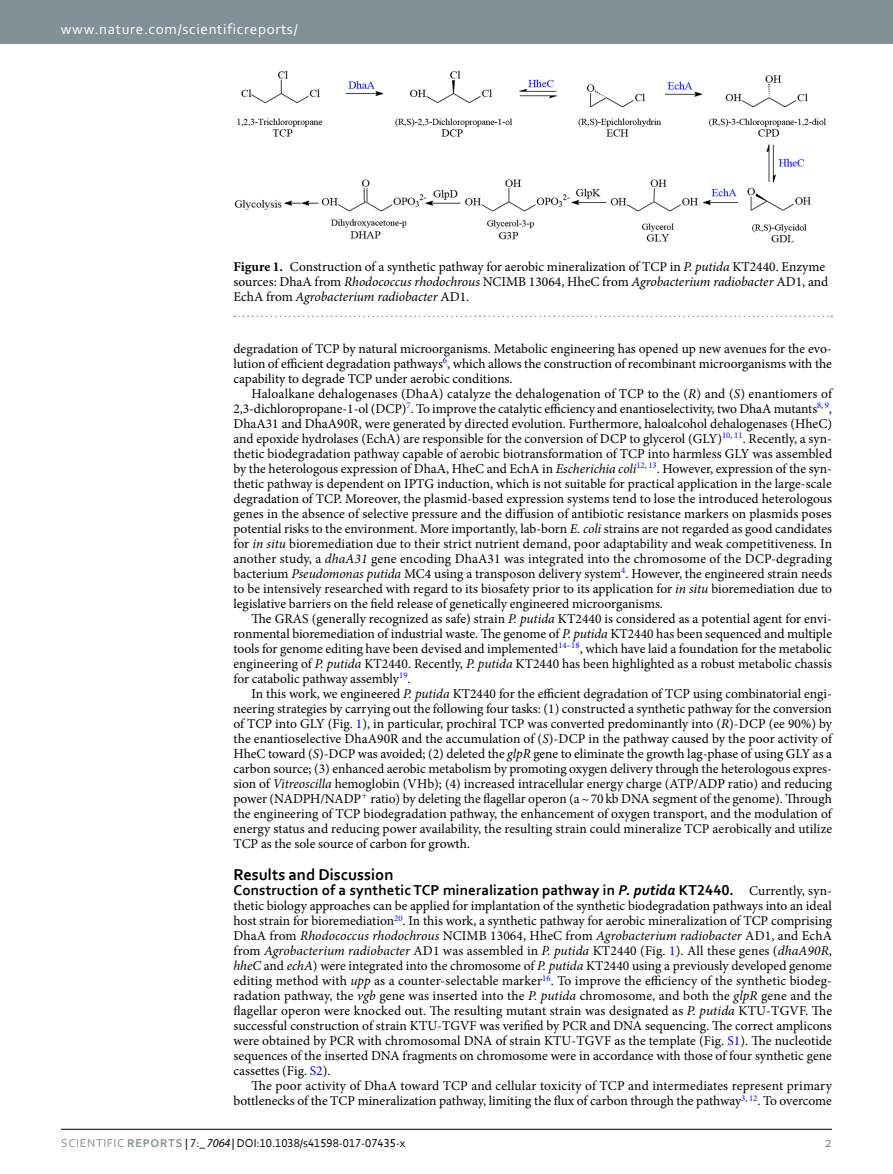
<style>
.page{position:relative;width:893px;height:1174px;background:#fff}
.page>*{position:absolute;margin:0;border:0;box-sizing:border-box;transform-origin:0 0}
.t1{font:700 16.5px "Corbel";color:#000}
.t2{font:700 15px "Corbel";letter-spacing:.01em;color:#000}
.t3{font:15px "Corbel 2";letter-spacing:.045em;color:#fff}
.t4{font:15px "Corbel 2";color:#839097}
.t5{font:13.5px/15px "Minion Pro";color:#000;text-align:justify}
.t6{font:12px "Corbel";color:#000}
.s1{font-weight:700}
.s2{font-style:italic}
.s3{color:#00f}
.s4{font-family:"Minion Pro";font-weight:400;font-size:13.5px}
.s5{font-family:"Corbel 2";color:#839097}
.s6{font-family:"Corbel Bold 2";color:#839097}
.s7{font-family:"Myriad Pro";font-style:italic}
</style>
<div class="page">
<div style="left:0;top:0;width:893px;height:43px;background:#839097"></div>
<hr style="left:61px;top:1129px;width:771px;height:1px;background:#000">
<img style="left:234px;top:70px;width:592px;height:173px">
<svg style="left:234px;top:316px;width:598px;height:1px"></svg>
<p class="t3" style="left:61px;top:19px;width:238px">www.nature.com/scientificreports/</p>
<p class="t5" style="left:233px;top:260px;width:596px;text-align:left"><span class="s1">Figure 1.</span> Construction of a synthetic pathway for aerobic mineralization of TCP in <span class="s2">P. putida</span> KT2440. Enzyme sources: DhaA from <span class="s2">Rhodococcus rhodochrous</span> NCIMB 13064, HheC from <span class="s2">Agrobacterium radiobacter</span> AD1, and<br>EchA from <span class="s2">Agrobacterium radiobacter</span> AD1.</p>
<p class="t5" style="left:233px;top:341px;width:600px">degradation of TCP by natural microorganisms. Metabolic engineering has opened up new avenues for the evo&shy;lution of efficient degradation pathways<sup>6</sup>, which allows the construction of recombinant microorganisms with the capability to degrade TCP under aerobic conditions.</p>
<p class="t5" style="left:233px;top:386px;width:600px;text-indent:18px">Haloalkane dehalogenases (DhaA) catalyze the dehalogenation of TCP to the (<span class="s2">R</span>) and (<span class="s2">S</span>) enantiomers of 2,3-dichloropropane-1-ol (DCP)<sup>7</sup>. To improve the catalytic efficiency and enantioselectivity, two DhaA mutants<sup>8</sup><sup>,</sup> <sup>9</sup>, DhaA31 and DhaA90R, were generated by directed evolution. Furthermore, haloalcohol dehalogenases (HheC) and epoxide hydrolases (EchA) are responsible for the conversion of DCP to glycerol (GLY)<sup>10</sup><sup>,</sup> <sup>11</sup>. Recently, a syn&shy;thetic biodegradation pathway capable of aerobic biotransformation of TCP into harmless GLY was assembled by the heterologous expression of DhaA, HheC and EchA in <span class="s2">Escherichia coli</span><sup>12</sup><sup>,</sup> <sup>13</sup>. However, expression of the syn&shy;thetic pathway is dependent on IPTG induction, which is not suitable for practical application in the large-scale degradation of TCP. Moreover, the plasmid-based expression systems tend to lose the introduced heterologous genes in the absence of selective pressure and the diffusion of antibiotic resistance markers on plasmids poses potential risks to the environment. More importantly, lab-born <span class="s2">E. coli</span> strains are not regarded as good candidates for <span class="s2">in situ</span> bioremediation due to their strict nutrient demand, poor adaptability and weak competitiveness. In another study, a <span class="s2">dhaA31</span> gene encoding DhaA31 was integrated into the chromosome of the DCP-degrading bacterium <span class="s2">Pseudomonas putida</span> MC4 using a transposon delivery system<sup>4</sup>. However, the engineered strain needs to be intensively researched with regard to its biosafety prior to its application for <span class="s2">in situ</span> bioremediation due to legislative barriers on the field release of genetically engineered microorganisms.</p>
<p class="t5" style="left:233px;top:611px;width:600px;text-indent:18px">The GRAS (generally recognized as safe) strain <span class="s2">P. putida</span> KT2440 is considered as a potential agent for envi&shy;ronmental bioremediation of industrial waste. The genome of <span class="s2">P. putida</span> KT2440 has been sequenced and multiple tools for genome editing have been devised and implemented<sup>14</sup><sup>–</sup><sup>18</sup>, which have laid a foundation for the metabolic engineering of <span class="s2">P. putida</span> KT2440. Recently, <span class="s2">P. putida</span> KT2440 has been highlighted as a robust metabolic chassis for catabolic pathway assembly<sup>19</sup>.</p>
<p class="t5" style="left:233px;top:686px;width:600px;text-indent:18px">In this work, we engineered <span class="s2">P. putida</span> KT2440 for the efficient degradation of TCP using combinatorial engi&shy;neering strategies by carrying out the following four tasks: (1) constructed a synthetic pathway for the conversion of TCP into GLY (Fig. <span class="s3">1</span>), in particular, prochiral TCP was converted predominantly into (<span class="s2">R</span>)-DCP (ee 90%) by the enantioselective DhaA90R and the accumulation of (<span class="s2">S</span>)-DCP in the pathway caused by the poor activity of HheC toward (<span class="s2">S</span>)-DCP was avoided; (2) deleted the <span class="s2">glpR</span> gene to eliminate the growth lag-phase of using GLY as a carbon source; (3) enhanced aerobic metabolism by promoting oxygen delivery through the heterologous expres&shy;sion of <span class="s2">Vitreoscilla</span> hemoglobin (VHb); (4) increased intracellular energy charge (ATP/ADP ratio) and reducing power (NADPH/NADP ratio) by deleting the flagellar operon (a~70kb DNA segment of the genome). Through the engineering of TCP biodegradation pathway, the enhancement of oxygen transport, and the modulation of energy status and reducing power availability, the resulting strain could mineralize TCP aerobically and utilize TCP as the sole source of carbon for growth.</p>
<p class="t1" style="left:233px;top:864px;width:162px">Results and Discussion</p>
<p class="t2" style="left:233px;top:881px;width:600px">Construction of a synthetic TCP mineralization pathway in <span class="s2">P. putida</span> KT2440. <span class="s4">Currently, syn-</span></p>
<p class="t5" style="left:233px;top:898px;width:600px">thetic biology approaches can be applied for implantation of the synthetic biodegradation pathways into an ideal host strain for bioremediation<sup>20</sup>. In this work, a synthetic pathway for aerobic mineralization of TCP comprising DhaA from <span class="s2">Rhodococcus rhodochrous</span> NCIMB 13064, HheC from <span class="s2">Agrobacterium radiobacter</span> AD1, and EchA from <span class="s2">Agrobacterium radiobacter</span> AD1 was assembled in <span class="s2">P. putida</span> KT2440 (Fig. <span class="s3">1</span>). All these genes (<span class="s2">dhaA90R</span>, <span class="s2">hheC</span> and <span class="s2">echA</span>) were integrated into the chromosome of <span class="s2">P. putida</span> KT2440 using a previously developed genome editing method with <span class="s2">upp</span> as a counter-selectable marker<sup>16</sup>. To improve the efficiency of the synthetic biodeg&shy;radation pathway, the <span class="s2">vgb</span> gene was inserted into the <span class="s2">P. putida</span> chromosome, and both the <span class="s2">glpR</span> gene and the flagellar operon were knocked out. The resulting mutant strain was designated as <span class="s2">P. putida</span> KTU-TGVF. The successful construction of strain KTU-TGVF was verified by PCR and DNA sequencing. The correct amplicons were obtained by PCR with chromosomal DNA of strain KTU-TGVF as the template (Fig. <span class="s3">S1</span>). The nucleotide sequences of the inserted DNA fragments on chromosome were in accordance with those of four synthetic gene cassettes (Fig. <span class="s3">S2</span>).</p>
<p class="t5" style="left:233px;top:1078px;width:600px;text-align:right">The poor activity of DhaA toward TCP and cellular toxicity of TCP and intermediates represent primary bottlenecks of the TCP mineralization pathway, limiting the flux of carbon through the pathway<sup>3</sup><sup>,</sup> <sup>12</sup>. To overcome</p>
<p class="t6" style="left:61px;top:1135px;width:345px"><span class="s5">SciENTific</span> <span class="s6">REPORTS</span> | 7:_ <span class="s7">7064</span> | DOI:10.1038/s41598-017-07435-x</p>
<p class="t4" style="left:824px;top:1132px;width:9px">2</p>
</div>
